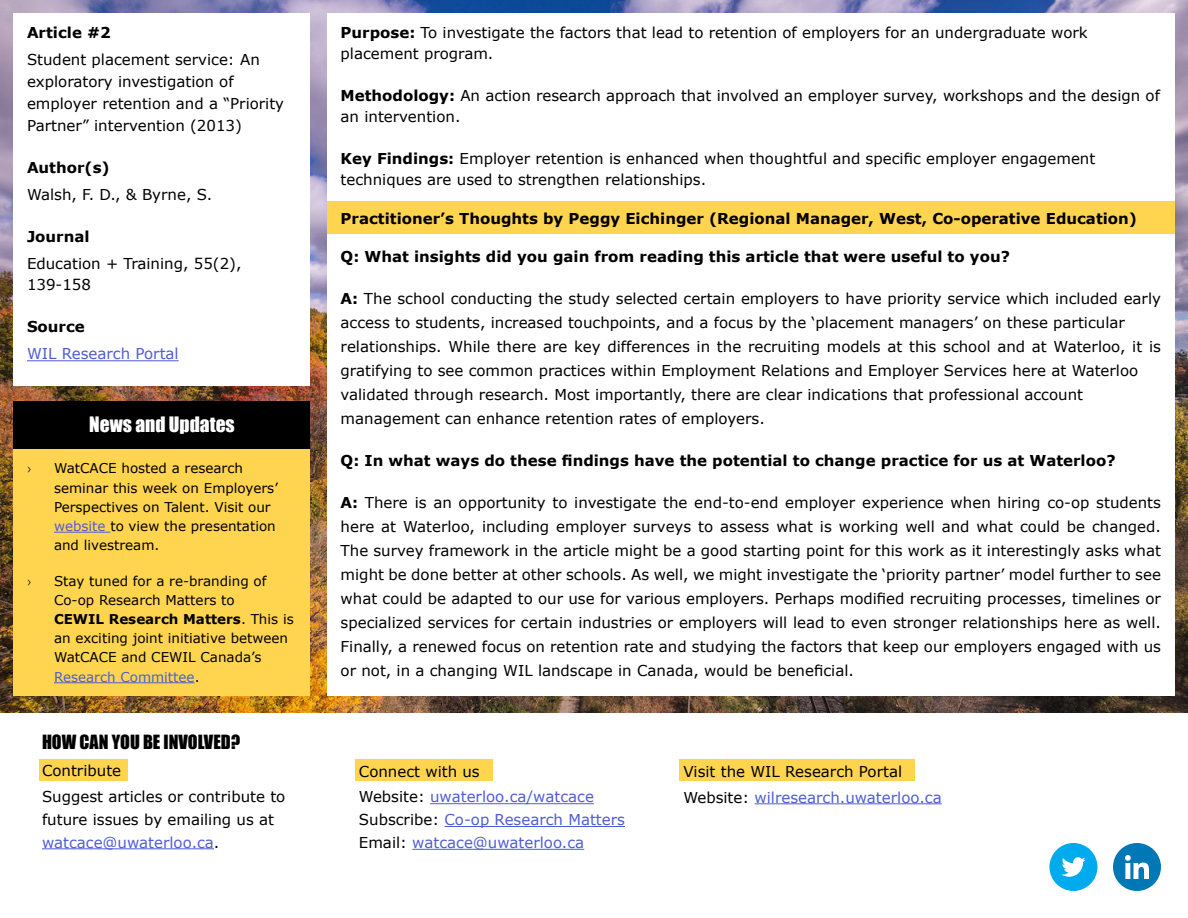
<style>
.page{position:relative;width:1188px;height:918px;background:#fff}
.page>*{position:absolute;margin:0;border:0;box-sizing:border-box;transform-origin:0 0}
.t1{font:19.5px "Impact";color:#fff}
.t2{font:18px "Impact";color:#000}
.t3{font:15px/24px "Verdana";color:#000}
.t4{font:700 15px "Verdana";color:#000}
.t5{font:15px/22.8px "Verdana";color:#4f5cd6}
.t6{font:13.5px/19.2px "Verdana";color:#000}
.t7{font:300 13.5px "Gotham";color:#000}
.s1{color:#4f5cd6}
.s2{font-weight:700}
.s3{color:#000}
</style>
<div class="page">
<img style="left:0;top:0;width:1188px;height:713px">
<div style="left:39px;top:759px;width:89px;height:22px;background:#ffd54f"></div>
<hr style="left:42px;top:848px;width:172px;height:1px;background:#4f5cd6">
<div style="left:355px;top:759px;width:137px;height:22px;background:#ffd54f"></div>
<hr style="left:430px;top:803px;width:164px;height:1px;background:#4f5cd6">
<hr style="left:445px;top:826px;width:180px;height:1px;background:#4f5cd6">
<hr style="left:412px;top:849px;width:172px;height:1px;background:#4f5cd6">
<div style="left:14px;top:14px;width:296px;height:372px;background:#fff"></div>
<hr style="left:27px;top:360px;width:152px;height:1px;background:#4f5cd6">
<div style="left:327px;top:14px;width:847px;height:237px;background:#fff"></div>
<div style="left:327px;top:216px;width:847px;height:480px;background:#fff"></div>
<div style="left:680px;top:759px;width:235px;height:22px;background:#ffd54f"></div>
<hr style="left:755px;top:803px;width:187px;height:1px;background:#4f5cd6">
<div style="left:327px;top:202px;width:847px;height:32px;background:#ffd54f"></div>
<svg style="left:1113px;top:843px;width:48px;height:48px"></svg>
<div style="left:14px;top:430px;width:296px;height:266px;background:#ffd54f"></div>
<hr style="left:54px;top:532px;width:56px;height:1px;background:#4f5cd6">
<hr style="left:54px;top:682px;width:141px;height:1px;background:#4f5cd6">
<svg style="left:1049px;top:843px;width:48px;height:48px"></svg>
<div style="left:14px;top:401px;width:296px;height:48px;background:#000"></div>
<p class="t4" style="left:27px;top:22px;width:85px">Article #2</p>
<p class="t3" style="left:27px;top:49px;width:259px;line-height:21.8px">Student placement service: An exploratory investigation of employer retention and a “Priority<br>Partner” intervention (2013)</p>
<p class="t4" style="left:27px;top:157px;width:84px">Author(s)</p>
<p class="t3" style="left:27px;top:182px;width:187px">Walsh, F. D., &amp; Byrne, S.</p>
<p class="t4" style="left:27px;top:226px;width:64px">Journal</p>
<p class="t3" style="left:27px;top:252px;width:216px;line-height:21.8px">Education + Training, 55(2),<br>139-158</p>
<p class="t4" style="left:27px;top:316px;width:59px">Source</p>
<p class="t5" style="left:27px;top:342px;width:153px">WIL Research Portal</p>
<h1 class="t1" style="left:89px;top:410px;width:147px">News and Updates</h1>
<p class="t7" style="left:27px;top:460px;width:6px">›</p>
<p class="t6" style="left:54px;top:459px;width:225px">WatCACE hosted a research seminar this week on Employers’<br>Perspectives on Talent. Visit our <span class="s1">website</span> to view the presentation and livestream.</p>
<p class="t7" style="left:27px;top:572px;width:6px">›</p>
<p class="t6" style="left:54px;top:571px;width:241px">Stay tuned for a re-branding of<br>Co-op Research Matters to<br><span class="s2">CEWIL Research Matters</span>. This is an exciting joint initiative between<br>WatCACE and CEWIL Canada’s<br><span class="s1">Research Committee</span>.</p>
<p class="t2" style="left:42px;top:727px;width:200px">HOW CAN YOU BE INVOLVED?</p>
<p class="t3" style="left:42px;top:758px;width:245px;line-height:25.8px">Contribute<br>Suggest articles or contribute to</p>
<p class="t3" style="left:42px;top:808px;width:234px;line-height:22.8px">future issues by emailing us at <span class="s1">watcace@uwaterloo.ca</span>.</p>
<p class="t3" style="left:341px;top:22px;width:749px;line-height:21px"><span class="s2">Purpose:</span> To investigate the factors that lead to retention of employers for an undergraduate work placement program.</p>
<p class="t3" style="left:341px;top:85px;width:821px;line-height:21px"><span class="s2">Methodology:</span> An action research approach that involved an employer survey, workshops and the design of an intervention.</p>
<p class="t3" style="left:341px;top:148px;width:756px;line-height:21px"><span class="s2">Key Findings:</span> Employer retention is enhanced when thoughtful and specific employer engagement techniques are used to strengthen relationships.</p>
<p class="t4" style="left:341px;top:207px;width:798px">Practitioner’s Thoughts by Peggy Eichinger (Regional Manager, West, Co-operative Education)</p>
<p class="t4" style="left:341px;top:246px;width:671px">Q: What insights did you gain from reading this article that were useful to you?</p>
<p class="t3" style="left:341px;top:286px;width:822px"><span class="s2">A:</span> The school conducting the study selected certain employers to have priority service which included early access to students, increased touchpoints, and a focus by the ‘placement managers’ on these particular relationships. While there are key differences in the recruiting models at this school and at Waterloo, it is gratifying to see common practices within Employment Relations and Employer Services here at Waterloo validated through research. Most importantly, there are clear indications that professional account management can enhance retention rates of employers.</p>
<p class="t4" style="left:341px;top:450px;width:777px">Q: In what ways do these findings have the potential to change practice for us at Waterloo?</p>
<p class="t3" style="left:341px;top:490px;width:822px;text-align:justify"><span class="s2">A:</span> There is an opportunity to investigate the end-to-end employer experience when hiring co-op students here at Waterloo, including employer surveys to assess what is working well and what could be changed.<br>The survey framework in the article might be a good starting point for this work as it interestingly asks what might be done better at other schools. As well, we might investigate the ‘priority partner’ model further to see what could be adapted to our use for various employers. Perhaps modified recruiting processes, timelines or specialized services for certain industries or employers will lead to even stronger relationships here as well.<br>Finally, a renewed focus on retention rate and studying the factors that keep our employers engaged with us or not, in a changing WIL landscape in Canada, would be beneficial.</p>
<p class="t3" style="left:359px;top:758px;width:237px;line-height:25.8px">Connect with us<br>Website: <span class="s1">uwaterloo.ca/watcace</span></p>
<p class="t5" style="left:359px;top:808px;width:268px"><span class="s3">Subscribe:</span> Co-op Research Matters<br><span class="s3">Email:</span> watcace@uwaterloo.ca</p>
<p class="t3" style="left:683px;top:758px;width:260px;line-height:25.8px">Visit the WIL Research Portal<br>Website: <span class="s1">wilresearch.uwaterloo.ca</span></p>
</div>
